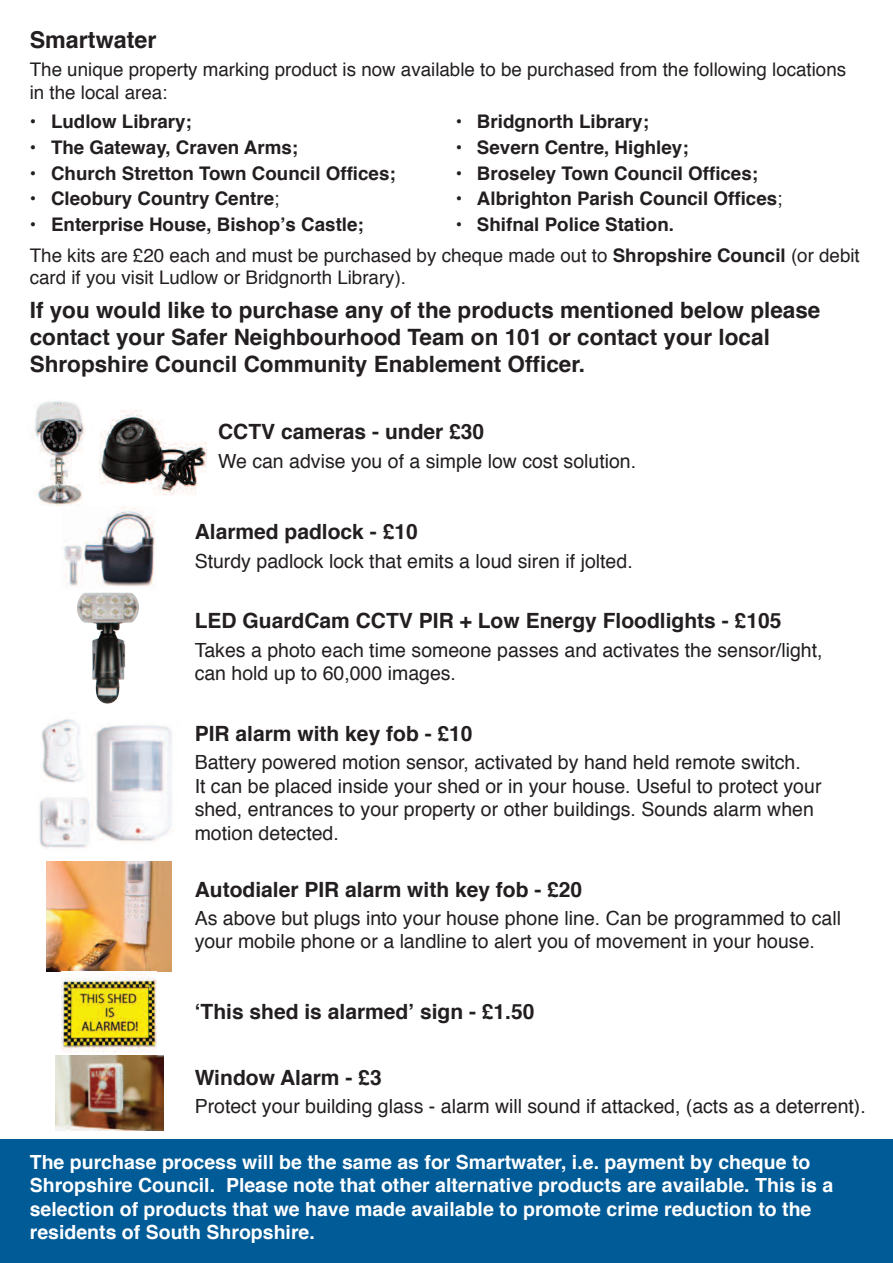
<style>
.page{position:relative;width:893px;height:1263px;background:#fff}
.page>*{position:absolute;margin:0;border:0;box-sizing:border-box;transform-origin:0 0}
.t1{font:700 23.25px "Helvetica";color:#231f20}
.t2{font:700 22.5px/27px "Helvetica";color:#231f20}
.t3{font:700 21px "Helvetica";color:#231f20}
.t4{font:19.5px/23.4px "Helvetica";color:#231f20}
.t5{font:700 19.5px/23.4px "Helvetica";color:#fff}
.t6{font:700 18.75px "Helvetica";color:#231f20}
.t7{font:18.75px/22.5px "Helvetica";color:#231f20}
.s1{font-weight:400}
.s2{font-weight:700}
</style>
<div class="page">
<img style="left:64px;top:507px;width:91px;height:80px">
<img style="left:77px;top:593px;width:62px;height:111px">
<img style="left:39px;top:719px;width:133px;height:129px">
<img style="left:47px;top:862px;width:125px;height:110px">
<img style="left:62px;top:973px;width:95px;height:79px">
<img style="left:56px;top:1055px;width:107px;height:76px">
<div style="left:0;top:1140px;width:892px;height:123px;background:#005b97"></div>
<img style="left:32px;top:401px;width:68px;height:105px">
<img style="left:100px;top:410px;width:107px;height:85px">
<p class="t1" style="left:30px;top:30px;width:128px">Smartwater</p>
<p class="t7" style="left:30px;top:60px;width:817px">The unique property marking product is now available to be purchased from the following locations in the local area:</p>
<p class="t6" style="left:30px;top:114px;width:163px">• Ludlow Library;</p>
<p class="t6" style="left:30px;top:140px;width:270px">• The Gateway, Craven Arms;</p>
<p class="t6" style="left:30px;top:165px;width:367px">• Church Stretton Town Council Offices;</p>
<p class="t6" style="left:30px;top:191px;width:251px">• Cleobury Country Centre<span class="s1">;</span></p>
<p class="t6" style="left:30px;top:217px;width:335px">• Enterprise House, Bishop’s Castle;</p>
<p class="t6" style="left:455px;top:114px;width:195px">• Bridgnorth Library;</p>
<p class="t6" style="left:455px;top:140px;width:234px">• Severn Centre, Highley;</p>
<p class="t6" style="left:455px;top:165px;width:304px">• Broseley Town Council Offices;</p>
<p class="t6" style="left:455px;top:191px;width:328px">• Albrighton Parish Council Offices<span class="s1">;</span></p>
<p class="t6" style="left:455px;top:217px;width:220px">• Shifnal Police Station.</p>
<p class="t7" style="left:30px;top:245px;width:831px">The kits are £20 each and must be purchased by cheque made out to <span class="s2">Shropshire Council</span> (or debit card if you visit Ludlow or Bridgnorth Library).</p>
<p class="t2" style="left:30px;top:298px;width:792px">If you would like to purchase any of the products mentioned below please contact your Safer Neighbourhood Team on 101 or contact your local<br>Shropshire Council Community Enablement Officer.</p>
<p class="t3" style="left:218px;top:423px;width:268px">CCTV cameras - under £30</p>
<p class="t4" style="left:218px;top:451px;width:419px">We can advise you of a simple low cost solution.</p>
<p class="t3" style="left:195px;top:523px;width:224px">Alarmed padlock - £10</p>
<p class="t4" style="left:195px;top:551px;width:439px">Sturdy padlock lock that emits a loud siren if jolted.</p>
<p class="t3" style="left:195px;top:612px;width:588px">LED GuardCam CCTV PIR + Low Energy Floodlights - £105</p>
<p class="t4" style="left:195px;top:640px;width:629px">Takes a photo each time someone passes and activates the sensor/light, can hold up to 60,000 images.</p>
<p class="t3" style="left:195px;top:725px;width:279px">PIR alarm with key fob - £10</p>
<p class="t4" style="left:195px;top:752px;width:628px">Battery powered motion sensor, activated by hand held remote switch.<br>It can be placed inside your shed or in your house. Useful to protect your shed, entrances to your property or other buildings. Sounds alarm when motion detected.</p>
<p class="t3" style="left:195px;top:881px;width:389px">Autodialer PIR alarm with key fob - £20</p>
<p class="t4" style="left:195px;top:908px;width:647px">As above but plugs into your house phone line. Can be programmed to call your mobile phone or a landline to alert you of movement in your house.</p>
<p class="t3" style="left:195px;top:1003px;width:341px">‘This shed is alarmed’ sign - £1.50</p>
<p class="t3" style="left:195px;top:1068px;width:188px">Window Alarm - £3</p>
<p class="t4" style="left:195px;top:1096px;width:672px">Protect your building glass - alarm will sound if attacked, (acts as a deterrent).</p>
<p class="t5" style="left:30px;top:1152px;width:805px">The purchase process will be the same as for Smartwater, i.e. payment by cheque to Shropshire Council. Please note that other alternative products are available. This is a selection of products that we have made available to promote crime reduction to the residents of South Shropshire.</p>
</div>
